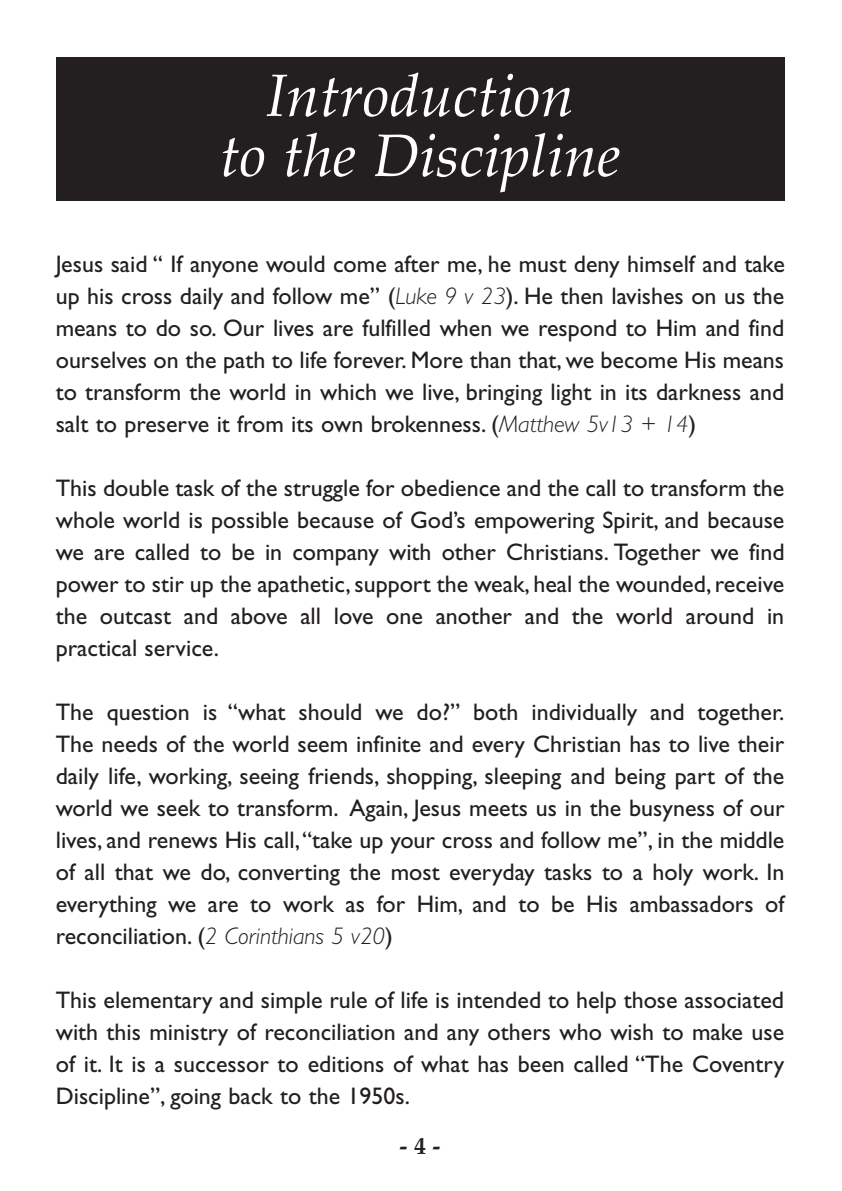
<style>
.page{position:relative;width:842px;height:1191px;background:#fff}
.page>*{position:absolute;margin:0;border:0;box-sizing:border-box;transform-origin:0 0}
.t1{font:italic 60px/60px "Palatino";color:#fff;text-align:center}
.t2{font:24px/32px "Gill Sans";color:#231f20;text-align:justify}
.t3{font:700 24px "Palatino";color:#231f20}
.s1{font-weight:300;font-style:italic}
</style>
<div class="page">
<div style="left:56px;top:57px;width:728px;height:144px;background:#231f20"></div>
<h1 class="t1" style="left:220px;top:72px;width:402px">Introduction<br>to the Discipline</h1>
<p class="t2" style="left:56px;top:248px;width:731px">Jesus said “ If anyone would come after me, he must deny himself and take up his cross daily and follow me” (<span class="s1">Luke 9 v 23</span>). He then lavishes on us the means to do so. Our lives are fulfilled when we respond to Him and find ourselves on the path to life forever. More than that, we become His means to transform the world in which we live, bringing light in its darkness and salt to preserve it from its own brokenness. (<span class="s1">Matthew 5v13 + 14</span>)</p>
<p class="t2" style="left:56px;top:472px;width:730px">This double task of the struggle for obedience and the call to transform the whole world is possible because of God’s empowering Spirit, and because we are called to be in company with other Christians. Together we find power to stir up the apathetic, support the weak, heal the wounded, receive the outcast and above all love one another and the world around in practical service.</p>
<p class="t2" style="left:56px;top:696px;width:730px">The question is “what should we do?” both individually and together.<br>The needs of the world seem infinite and every Christian has to live their daily life, working, seeing friends, shopping, sleeping and being part of the world we seek to transform. Again, Jesus meets us in the busyness of our lives, and renews His call,“take up your cross and follow me”, in the middle of all that we do, converting the most everyday tasks to a holy work. In everything we are to work as for Him, and to be His ambassadors of reconciliation. (<span class="s1">2 Corinthians 5 v20</span>)</p>
<p class="t2" style="left:56px;top:984px;width:730px">This elementary and simple rule of life is intended to help those associated with this ministry of reconciliation and any others who wish to make use of it. It is a successor to editions of what has been called “The Coventry Discipline”, going back to the 1950s.</p>
<p class="t3" style="left:399px;top:1131px;width:43px">- 4 -</p>
</div>
